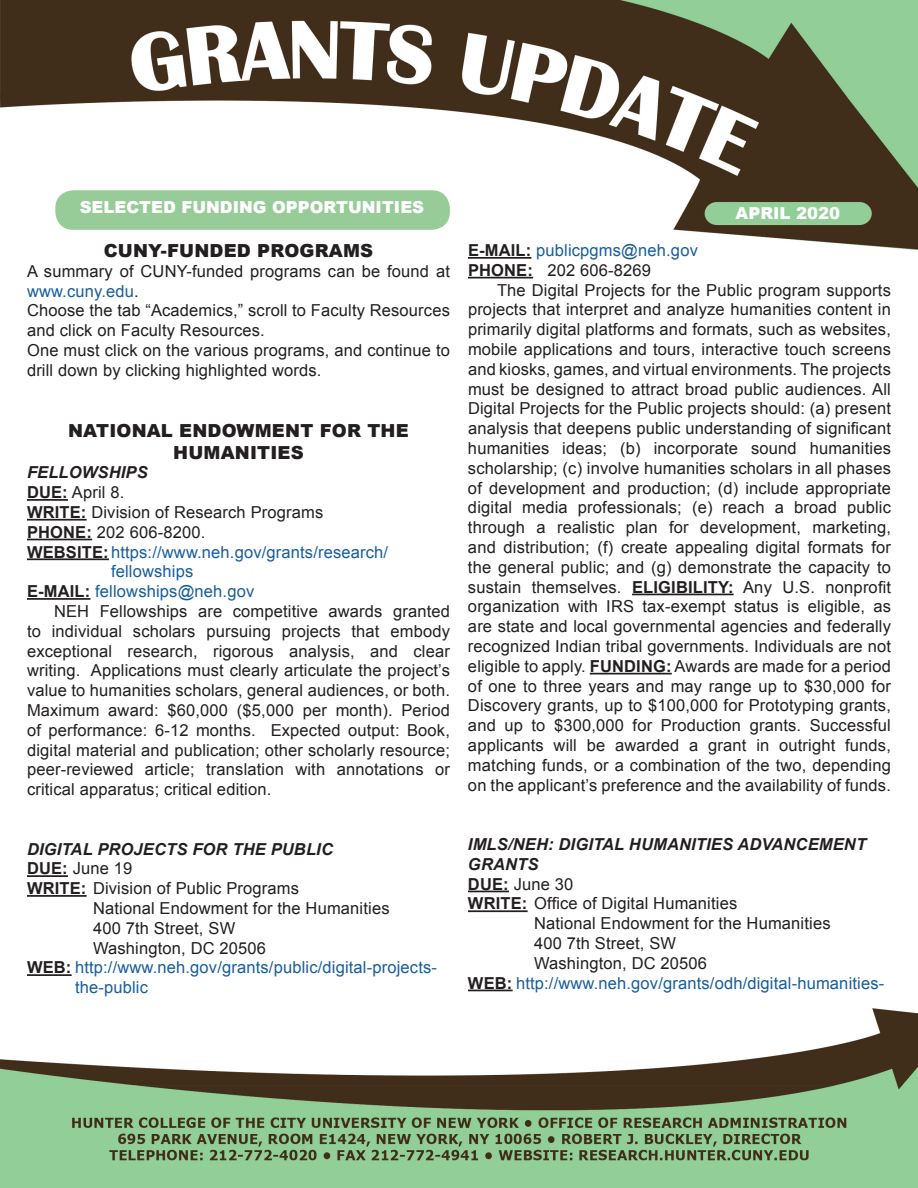
<style>
.page{position:relative;width:918px;height:1188px;background:#fff}
.page>*{position:absolute;margin:0;border:0;box-sizing:border-box;transform-origin:0 0}
.t1{font:900 18px/21.6px "Arial";letter-spacing:.01em;color:#231f20;text-align:center}
.t2{font:16.5px/19.8px "Arial";letter-spacing:.01em;color:#231f20}
.t3{font:16.5px/19.8px "Arial";letter-spacing:.01em;color:#175d9e}
.t4{font:italic 700 16.5px "Arial";letter-spacing:.01em;color:#231f20}
.t5{font:900 16.5px "Arial";color:#fff}
.s1{color:#175d9e}
.s2{font-weight:700}
.s3{font-weight:700;color:#231f20}
.s4{color:#231f20}
</style>
<div class="page">
<img style="left:0;top:0;width:918px;height:1188px">
<hr style="left:27px;top:499px;width:41px;height:2px;background:#231f20">
<hr style="left:27px;top:519px;width:60px;height:2px;background:#231f20">
<hr style="left:27px;top:539px;width:65px;height:1px;background:#231f20">
<hr style="left:27px;top:558px;width:82px;height:2px;background:#231f20">
<hr style="left:27px;top:598px;width:63px;height:2px;background:#231f20">
<hr style="left:27px;top:875px;width:41px;height:2px;background:#231f20">
<hr style="left:27px;top:895px;width:60px;height:2px;background:#231f20">
<hr style="left:27px;top:974px;width:45px;height:2px;background:#231f20">
<hr style="left:468px;top:257px;width:63px;height:2px;background:#231f20">
<hr style="left:468px;top:277px;width:65px;height:2px;background:#231f20">
<hr style="left:632px;top:594px;width:102px;height:1px;background:#231f20">
<hr style="left:590px;top:673px;width:82px;height:2px;background:#231f20">
<hr style="left:468px;top:891px;width:41px;height:1px;background:#231f20">
<hr style="left:468px;top:910px;width:60px;height:2px;background:#231f20">
<hr style="left:468px;top:990px;width:45px;height:1px;background:#231f20">
<div style="left:55px;top:190px;width:395px;height:40px;background:#97cc99;border-radius:18px"></div>
<p class="t5" style="left:80px;top:195px;width:346px">SELECTED FUNDING OPPORTUNITIES</p>
<p class="t5" style="left:736px;top:200px;width:106px">APRIL 2020</p>
<p class="t1" style="left:104px;top:239px;width:271px">CUNY-FUNDED PROGRAMS</p>
<p class="t2" style="left:27px;top:261px;width:424px">A summary of CUNY-funded programs can be found at <span class="s1">www.cuny.edu</span>.<br>Choose the tab “Academics,” scroll to Faculty Resources and click on Faculty Resources.<br>One must click on the various programs, and continue to drill down by clicking highlighted words.</p>
<p class="t1" style="left:68px;top:419px;width:342px">NATIONAL ENDOWMENT FOR THE<br>HUMANITIES</p>
<p class="t4" style="left:27px;top:463px;width:122px">FELLOWSHIPS</p>
<p class="t2" style="left:27px;top:483px;width:99px"><span class="s2">DUE:</span> April 8.</p>
<p class="t2" style="left:27px;top:502px;width:298px"><span class="s2">WRITE:</span> Division of Research Programs</p>
<p class="t2" style="left:27px;top:522px;width:180px"><span class="s2">PHONE:</span> 202 606-8200.</p>
<p class="t3" style="left:27px;top:542px;width:363px"><span class="s3">WEBSITE:</span>https://www.neh.gov/grants/research/</p>
<p class="t3" style="left:111px;top:562px;width:84px">fellowships</p>
<p class="t3" style="left:27px;top:582px;width:229px"><span class="s3">E-MAIL:</span> fellowships@neh.gov</p>
<p class="t2" style="left:54px;top:601px;width:397px">NEH Fellowships are competitive awards granted</p>
<p class="t2" style="left:27px;top:621px;width:424px">to individual scholars pursuing projects that embody</p>
<p class="t2" style="left:27px;top:641px;width:424px">exceptional research, rigorous analysis, and clear</p>
<p class="t2" style="left:27px;top:661px;width:424px">writing. Applications must clearly articulate the project’s</p>
<p class="t2" style="left:27px;top:681px;width:424px">value to humanities scholars, general audiences, or both.</p>
<p class="t2" style="left:27px;top:700px;width:424px">Maximum award: $60,000 ($5,000 per month). Period</p>
<p class="t2" style="left:27px;top:720px;width:424px">of performance: 6-12 months. Expected output: Book,</p>
<p class="t2" style="left:27px;top:740px;width:424px">digital material and publication; other scholarly resource;</p>
<p class="t2" style="left:27px;top:760px;width:424px">peer-reviewed article; translation with annotations or</p>
<p class="t2" style="left:27px;top:780px;width:246px">critical apparatus; critical edition.</p>
<p class="t4" style="left:27px;top:840px;width:307px">DIGITAL PROJECTS FOR THE PUBLIC</p>
<p class="t2" style="left:27px;top:859px;width:107px"><span class="s2">DUE:</span> June 19</p>
<p class="t2" style="left:27px;top:879px;width:274px"><span class="s2">WRITE:</span> Division of Public Programs</p>
<p class="t2" style="left:93px;top:898px;width:298px">National Endowment for the Humanities</p>
<p class="t2" style="left:93px;top:918px;width:144px">400 7th Street, SW</p>
<p class="t2" style="left:93px;top:938px;width:175px">Washington, DC 20506</p>
<p class="t3" style="left:27px;top:958px;width:412px"><span class="s3">WEB:</span> http://www.neh.gov/grants/public/digital-projects-</p>
<p class="t3" style="left:75px;top:978px;width:75px">the-public</p>
<p class="t3" style="left:468px;top:240px;width:231px"><span class="s3">E-MAIL:</span> publicpgms@neh.gov<br><span class="s3">PHONE:</span> <span class="s4">202 606-8269</span></p>
<p class="t2" style="left:468px;top:280px;width:425px;text-align:justify;text-indent:29px">The Digital Projects for the Public program supports projects that interpret and analyze humanities content in primarily digital platforms and formats, such as websites, mobile applications and tours, interactive touch screens and kiosks, games, and virtual environments. The projects must be designed to attract broad public audiences. All Digital Projects for the Public projects should: (a) present analysis that deepens public understanding of significant humanities ideas; (b) incorporate sound humanities scholarship; (c) involve humanities scholars in all phases of development and production; (d) include appropriate digital media professionals; (e) reach a broad public through a realistic plan for development, marketing, and distribution; (f) create appealing digital formats for the general public; and (g) demonstrate the capacity to sustain themselves. <span class="s2">ELIGIBILITY:</span> Any U.S. nonprofit organization with IRS tax-exempt status is eligible, as are state and local governmental agencies and federally recognized Indian tribal governments. Individuals are not eligible to apply. <span class="s2">FUNDING:</span> Awards are made for a period of one to three years and may range up to $30,000 for Discovery grants, up to $100,000 for Prototyping grants, and up to $300,000 for Production grants. Successful applicants will be awarded a grant in outright funds, matching funds, or a combination of the two, depending on the applicant’s preference and the availability of funds.</p>
<p class="t4" style="left:468px;top:835px;width:400px">IMLS/NEH: DIGITAL HUMANITIES ADVANCEMENT</p>
<p class="t4" style="left:468px;top:855px;width:72px">GRANTS</p>
<p class="t2" style="left:468px;top:874px;width:107px"><span class="s2">DUE:</span> June 30</p>
<p class="t2" style="left:468px;top:894px;width:271px"><span class="s2">WRITE:</span> Office of Digital Humanities</p>
<p class="t2" style="left:534px;top:914px;width:298px">National Endowment for the Humanities</p>
<p class="t2" style="left:534px;top:933px;width:144px">400 7th Street, SW</p>
<p class="t2" style="left:534px;top:953px;width:175px">Washington, DC 20506</p>
<p class="t3" style="left:468px;top:973px;width:418px"><span class="s3">WEB:</span> http://www.neh.gov/grants/odh/digital-humanities-</p>
</div>
